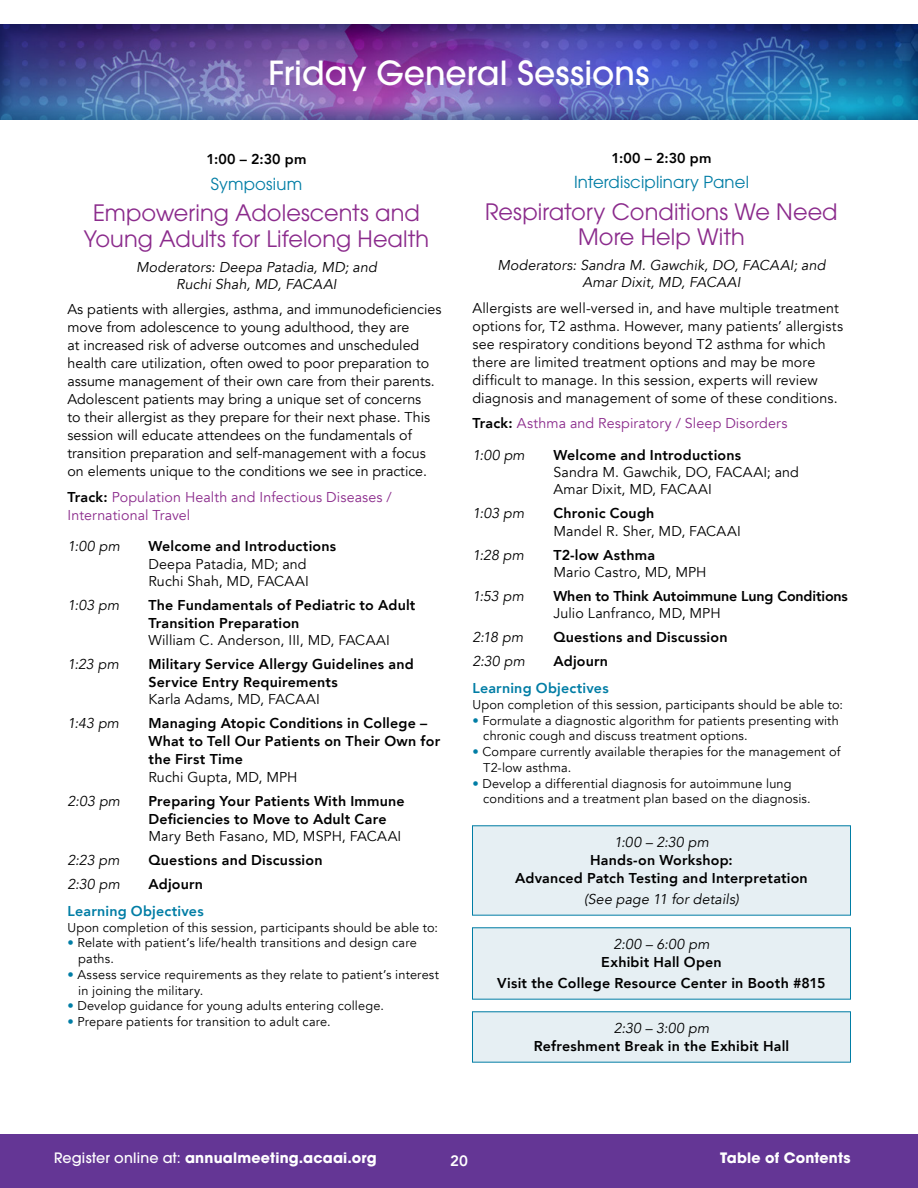
<style>
.page{position:relative;width:918px;height:1188px;background:#fff}
.page>*{position:absolute;margin:0;border:0;box-sizing:border-box;transform-origin:0 0}
.t1{font:500 33px "ITC Avant Garde Std";color:#fff}
.t2{font:22.5px/25.5px "ITC Avant Garde Std";letter-spacing:.005em;color:#8b2b8c;text-align:center}
.t3{font:16.5px "ITC Avant Garde Std";letter-spacing:.01em;color:#007da5}
.t4{font:800 15px "Avenir";color:#fff}
.t5{font:14.25px/18px "Avenir";color:#000}
.t6{font:800 14.25px/18px "Avenir";letter-spacing:.015em;color:#000}
.t7{font:italic 14.25px/17.2px "Avenir";letter-spacing:.01em;color:#000;text-align:center}
.t8{font:14.25px/18px "Avenir";letter-spacing:.01em;color:#8b2b8c}
.t9{font:700 14.25px "ITC Avant Garde Std";letter-spacing:.015em;color:#fff}
.t10{font:800 14.25px "Avenir";letter-spacing:.015em;color:#007da5}
.t11{font:800 14.25px "Avenir";letter-spacing:-.01em;color:#000}
.t12{font:12.75px/15.8px "Avenir";letter-spacing:.015em;color:#000}
.s1{font-weight:800;color:#000}
.s2{color:#007da5}
.s3{font-weight:500}
</style>
<div class="page">
<div style="left:0;top:1134px;width:918px;height:54px;background:#643695"></div>
<div style="left:0;top:13px;width:918px;height:106px;background:#004275;opacity:.75"></div>
<div style="left:906px;top:13px;width:12px;height:106px;background:#004275;opacity:.75"></div>
<div style="left:472px;top:826px;width:378px;height:89px;background:#e6eff3"></div>
<div style="left:472px;top:928px;width:378px;height:71px;background:#e6eff3"></div>
<div style="left:472px;top:1012px;width:378px;height:50px;background:#e6eff3"></div>
<h1 class="t1" style="left:269px;top:52px;width:382px">Friday General Sessions</h1>
<p class="t6" style="left:206px;top:150px;width:102px">1:00 – 2:30 pm</p>
<p class="t3" style="left:211px;top:174px;width:93px">Symposium</p>
<h2 class="t2" style="left:84px;top:200px;width:347px">Empowering Adolescents and<br>Young Adults for Lifelong Health</h2>
<p class="t7" style="left:136px;top:258px;width:242px">Moderators: Deepa Patadia, MD; and<br>Ruchi Shah, MD, FACAAI</p>
<p class="t5" style="left:68px;top:301px;width:375px">As patients with allergies, asthma, and immunodeficiencies move from adolescence to young adulthood, they are<br>at increased risk of adverse outcomes and unscheduled health care utilization, often owed to poor preparation to assume management of their own care from their parents.<br>Adolescent patients may bring a unique set of concerns<br>to their allergist as they prepare for their next phase. This session will educate attendees on the fundamentals of transition preparation and self-management with a focus on elements unique to the conditions we see in practice.</p>
<p class="t8" style="left:68px;top:488px;width:326px"><span class="s1">Track:</span> Population Health and Infectious Diseases /<br>International Travel</p>
<p class="t7" style="left:68px;top:538px;width:54px">1:00 pm</p>
<p class="t6" style="left:148px;top:537px;width:189px">Welcome and Introductions</p>
<p class="t5" style="left:148px;top:555px;width:162px;line-height:17.2px">Deepa Patadia, MD; and<br>Ruchi Shah, MD, FACAAI</p>
<p class="t7" style="left:68px;top:597px;width:53px">1:03 pm</p>
<p class="t6" style="left:148px;top:596px;width:269px">The Fundamentals of Pediatric to Adult<br>Transition Preparation</p>
<p class="t5" style="left:148px;top:631px;width:243px">William C. Anderson, III, MD, FACAAI</p>
<p class="t7" style="left:68px;top:656px;width:53px">1:23 pm</p>
<p class="t6" style="left:148px;top:655px;width:267px">Military Service Allergy Guidelines and<br>Service Entry Requirements</p>
<p class="t5" style="left:148px;top:691px;width:173px">Karla Adams, MD, FACAAI</p>
<p class="t7" style="left:68px;top:715px;width:53px">1:43 pm</p>
<p class="t6" style="left:148px;top:714px;width:293px">Managing Atopic Conditions in College –<br>What to Tell Our Patients on Their Own for the First Time</p>
<p class="t5" style="left:148px;top:768px;width:150px">Ruchi Gupta, MD, MPH</p>
<p class="t7" style="left:68px;top:792px;width:54px">2:03 pm</p>
<p class="t6" style="left:148px;top:792px;width:258px">Preparing Your Patients With Immune<br>Deficiencies to Move to Adult Care</p>
<p class="t5" style="left:148px;top:827px;width:254px">Mary Beth Fasano, MD, MSPH, FACAAI</p>
<p class="t7" style="left:68px;top:852px;width:54px">2:23 pm</p>
<p class="t6" style="left:148px;top:851px;width:176px">Questions and Discussion</p>
<p class="t7" style="left:68px;top:876px;width:54px">2:30 pm</p>
<p class="t6" style="left:148px;top:875px;width:56px">Adjourn</p>
<p class="t10" style="left:68px;top:900px;width:138px">Learning Objectives</p>
<p class="t12" style="left:68px;top:920px;width:372px">Upon completion of this session, participants should be able to:</p>
<p class="t12" style="left:78px;top:935px;width:340px;text-indent:-11px"><span class="s2">•</span> Relate with patient’s life/health transitions and design care paths.</p>
<p class="t12" style="left:78px;top:967px;width:362px;text-indent:-11px"><span class="s2">•</span> Assess service requirements as they relate to patient’s interest in joining the military.</p>
<p class="t12" style="left:68px;top:998px;width:318px"><span class="s2">•</span> Develop guidance for young adults entering college.</p>
<p class="t12" style="left:68px;top:1014px;width:265px"><span class="s2">•</span> Prepare patients for transition to adult care.</p>
<p class="t6" style="left:611px;top:149px;width:102px">1:00 – 2:30 pm</p>
<p class="t3" style="left:574px;top:172px;width:176px">Interdisciplinary Panel</p>
<h2 class="t2" style="left:485px;top:199px;width:354px">Respiratory Conditions We Need<br>More Help With</h2>
<p class="t7" style="left:497px;top:257px;width:330px">Moderators: Sandra M. Gawchik, DO, FACAAI; and<br>Amar Dixit, MD, FACAAI</p>
<p class="t5" style="left:472px;top:299px;width:372px">Allergists are well-versed in, and have multiple treatment options for, T2 asthma. However, many patients’ allergists see respiratory conditions beyond T2 asthma for which there are limited treatment options and may be more difficult to manage. In this session, experts will review diagnosis and management of some of these conditions.</p>
<p class="t8" style="left:472px;top:415px;width:316px"><span class="s1">Track:</span> Asthma and Respiratory / Sleep Disorders</p>
<p class="t7" style="left:472px;top:447px;width:54px">1:00 pm</p>
<p class="t6" style="left:553px;top:446px;width:189px">Welcome and Introductions</p>
<p class="t5" style="left:553px;top:464px;width:247px;line-height:17.2px">Sandra M. Gawchik, DO, FACAAI; and<br>Amar Dixit, MD, FACAAI</p>
<p class="t7" style="left:472px;top:505px;width:53px">1:03 pm</p>
<p class="t6" style="left:553px;top:504px;width:102px">Chronic Cough</p>
<p class="t5" style="left:553px;top:522px;width:189px">Mandel R. Sher, MD, FACAAI</p>
<p class="t7" style="left:472px;top:546px;width:53px">1:28 pm</p>
<p class="t6" style="left:553px;top:546px;width:103px">T2-low Asthma</p>
<p class="t5" style="left:553px;top:563px;width:154px">Mario Castro, MD, MPH</p>
<p class="t7" style="left:472px;top:588px;width:53px">1:53 pm</p>
<p class="t11" style="left:553px;top:585px;width:296px">When to Think Autoimmune Lung Conditions</p>
<p class="t5" style="left:553px;top:604px;width:169px">Julio Lanfranco, MD, MPH</p>
<p class="t7" style="left:472px;top:629px;width:52px">2:18 pm</p>
<p class="t6" style="left:553px;top:628px;width:176px">Questions and Discussion</p>
<p class="t7" style="left:472px;top:653px;width:54px">2:30 pm</p>
<p class="t6" style="left:553px;top:652px;width:56px">Adjourn</p>
<p class="t10" style="left:472px;top:677px;width:138px">Learning Objectives</p>
<p class="t12" style="left:472px;top:697px;width:372px">Upon completion of this session, participants should be able to:</p>
<p class="t12" style="left:483px;top:713px;width:357px;text-indent:-11px"><span class="s2">•</span> Formulate a diagnostic algorithm for patients presenting with chronic cough and discuss treatment options.</p>
<p class="t12" style="left:483px;top:744px;width:359px;text-indent:-11px"><span class="s2">•</span> Compare currently available therapies for the management of<br>T2-low asthma.</p>
<p class="t12" style="left:483px;top:775px;width:329px;text-indent:-11px"><span class="s2">•</span> Develop a differential diagnosis for autoimmune lung conditions and a treatment plan based on the diagnosis.</p>
<p class="t7" style="left:614px;top:834px;width:96px">1:00 – 2:30 pm</p>
<p class="t6" style="left:515px;top:851px;width:294px;text-align:center">Hands-on Workshop:<br>Advanced Patch Testing and Interpretation</p>
<p class="t7" style="left:584px;top:891px;width:156px">(See page 11 for details)</p>
<p class="t7" style="left:613px;top:936px;width:98px">2:00 – 6:00 pm</p>
<p class="t6" style="left:497px;top:951px;width:330px;line-height:21px;text-align:center">Exhibit Hall Open<br>Visit the College Resource Center in Booth #815</p>
<p class="t7" style="left:614px;top:1020px;width:97px">2:30 – 3:00 pm</p>
<p class="t6" style="left:534px;top:1037px;width:257px">Refreshment Break in the Exhibit Hall</p>
<p class="t9" style="left:54px;top:1149px;width:324px"><span class="s3">Register online at:</span> annualmeeting.acaai.org</p>
<p class="t4" style="left:450px;top:1149px;width:19px">20</p>
<p class="t9" style="left:720px;top:1149px;width:132px">Table of Contents</p>
</div>
